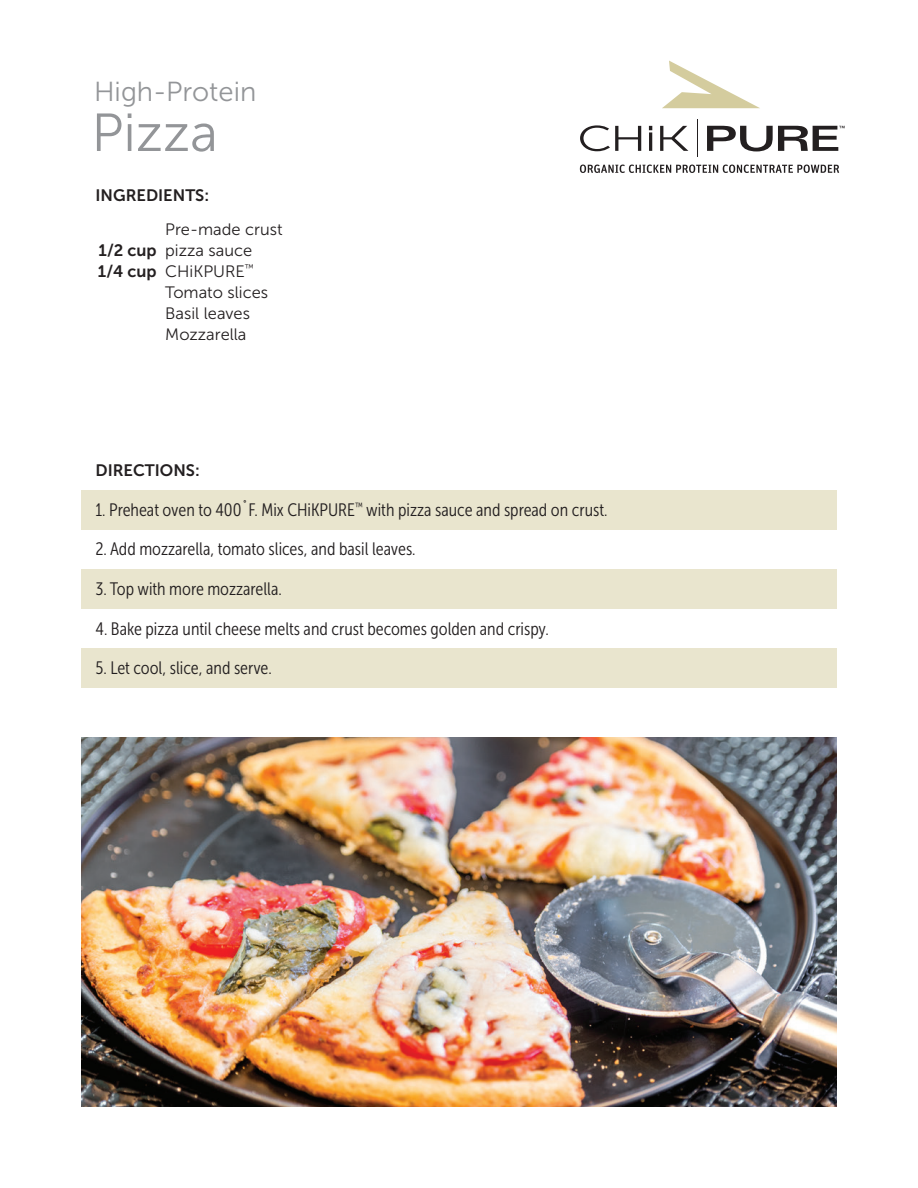
<style>
.page{position:relative;width:918px;height:1188px;background:#fff}
.page>*{position:absolute;margin:0;border:0;box-sizing:border-box;transform-origin:0 0}
.t1{font:53.4px "Museo Sans 300";color:#939598}
.t2{font:27.45px "Museo Sans 300";color:#939598}
.t3{font:18px "Museo Sans Cond 300";color:#231f20}
.t4{font:16.5px/21px "Museo Sans 300";color:#231f20}
.t5{font:16.5px/21px "Museo Sans 700";color:#231f20}
</style>
<div class="page">
<div style="left:81px;top:490px;width:756px;height:40px;background:#e9e5ce"></div>
<div style="left:81px;top:569px;width:756px;height:40px;background:#e9e5ce"></div>
<div style="left:81px;top:648px;width:756px;height:40px;background:#e9e5ce"></div>
<img style="left:81px;top:738px;width:756px;height:369px">
<svg style="left:580px;top:125px;width:61px;height:26px"></svg>
<hr style="left:649px;top:132px;width:3px;height:19px;background:#231f20">
<svg style="left:649px;top:126px;width:3px;height:4px"></svg>
<svg style="left:660px;top:126px;width:28px;height:25px"></svg>
<svg style="left:707px;top:126px;width:138px;height:25px"></svg>
<hr style="left:697px;top:120px;width:1px;height:37px;background:#231f20">
<svg style="left:662px;top:61px;width:98px;height:47px"></svg>
<svg style="left:580px;top:165px;width:259px;height:8px"></svg>
<h2 class="t2" style="left:94px;top:77px;width:164px">High-Protein</h2>
<h1 class="t1" style="left:91px;top:104px;width:128px">Pizza</h1>
<p class="t5" style="left:95px;top:185px;width:115px">INGREDIENTS:</p>
<p class="t5" style="left:98px;top:240px;width:60px">1/2 cup<br>1/4 cup</p>
<p class="t4" style="left:165px;top:219px;width:119px">Pre-made crust pizza sauce<br>CHiKPURE<sup>™<br></sup>Tomato slices<br>Basil leaves<br>Mozzarella</p>
<p class="t5" style="left:96px;top:460px;width:106px">DIRECTIONS:</p>
<p class="t3" style="left:95px;top:500px;width:514px">1. Preheat oven to 400˚F. Mix CHiKPURE<sup>™</sup> with pizza sauce and spread on crust.</p>
<p class="t3" style="left:96px;top:540px;width:322px">2. Add mozzarella, tomato slices, and basil leaves.</p>
<p class="t3" style="left:96px;top:579px;width:188px">3. Top with more mozzarella.</p>
<p class="t3" style="left:96px;top:619px;width:455px">4. Bake pizza until cheese melts and crust becomes golden and crispy.</p>
<p class="t3" style="left:96px;top:658px;width:178px">5. Let cool, slice, and serve.</p>
</div>
